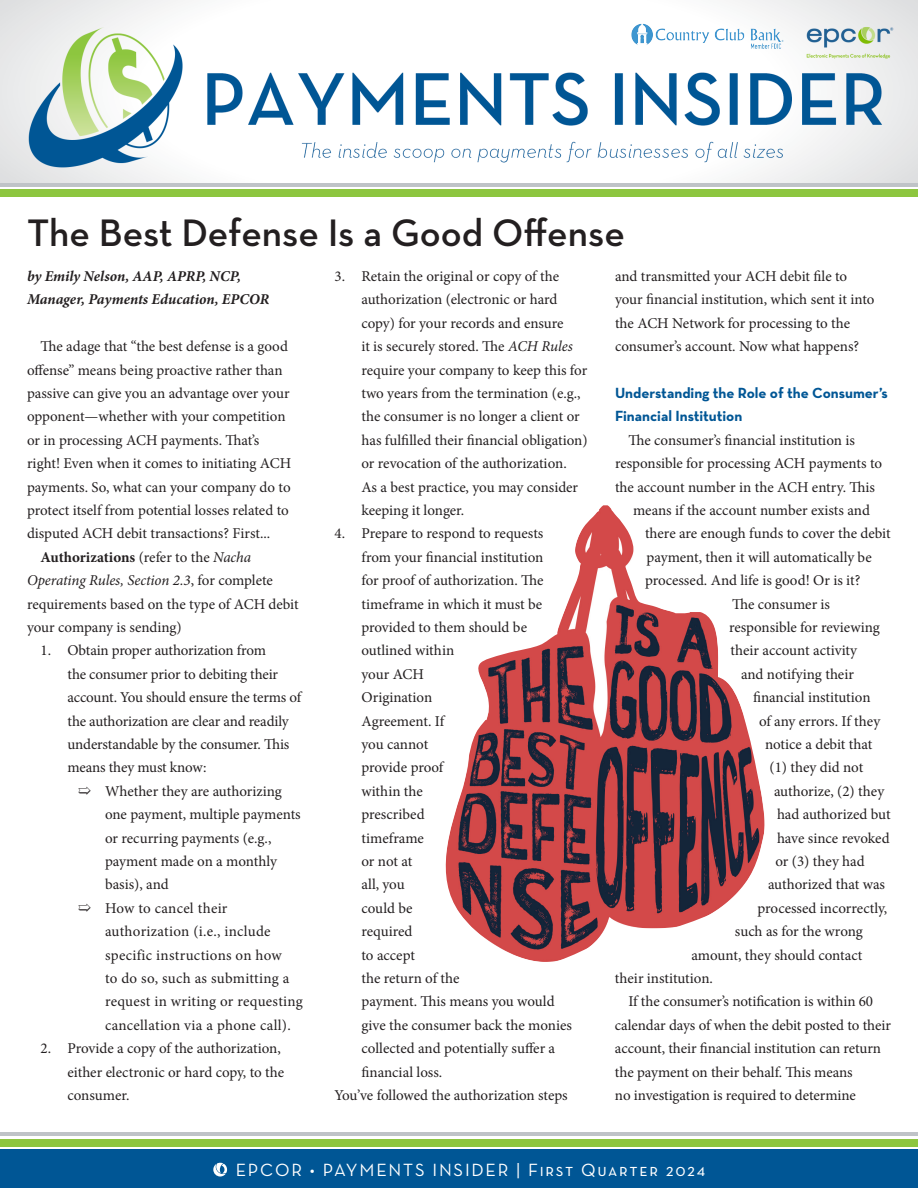
<style>
.page{position:relative;width:918px;height:1188px;background:#fff}
.page>*{position:absolute;margin:0;border:0;box-sizing:border-box;transform-origin:0 0}
.h1_headline{font:600 39px "Neutraface Text";color:#231f20}
.t1{font:18px "Neutraface Text";letter-spacing:.1em;color:#fff}
.body{font:15px/23.4px "Minion Pro";letter-spacing:-.005em;color:#231f20}
.body-2{font:15px/23.4px "Minion Pro";letter-spacing:.02em;color:#231f20}
.byline{font:italic 700 15px/23.4px "Minion Pro";color:#231f20}
.h2_sub-head{font:700 15px/23.4px "Neutraface Text";color:#005695}
.s1{font-weight:700}
.s2{font-style:italic}
</style>
<div class="page">
<img style="left:0;top:0;width:918px;height:184px">
<hr style="left:0;top:184px;width:918px;height:3px;background:#bfc3c7">
<div style="left:0;top:189px;width:918px;height:8px;background:#8dc63f"></div>
<div style="left:0;top:1149px;width:918px;height:39px;background:#005695"></div>
<hr style="left:0;top:1133px;width:918px;height:3px;background:#bfc3c7">
<div style="left:0;top:1139px;width:918px;height:7px;background:#8dc63f"></div>
<svg style="left:213px;top:1163px;width:14px;height:14px"></svg>
<img style="left:445px;top:505px;width:320px;height:457px">
<img style="left:622px;top:16px;width:170px;height:40px">
<h1 class="h1_headline" style="left:27px;top:209px;width:599px">The Best Defense Is a Good Offense</h1>
<p class="byline" style="left:27px;top:264px;width:244px">by Emily Nelson, AAP, APRP, NCP,<br>Manager, Payments Education, EPCOR</p>
<p class="body" style="left:27px;top:335px;width:266px;text-indent:14px">The adage that “the best defense is a good offense” means being proactive rather than passive can give you an advantage over your opponent—whether with your competition or in processing ACH payments. That’s right! Even when it comes to initiating ACH payments. So, what can your company do to protect itself from potential losses related to disputed ACH debit transactions? First...</p>
<p class="body" style="left:27px;top:545px;width:273px;text-indent:14px"><span class="s1">Authorizations</span> (refer to the <span class="s2">Nacha Operating Rules, Section 2.3</span>, for complete requirements based on the type of ACH debit your company is sending)</p>
<p class="body" style="left:68px;top:639px;width:235px;text-indent:-27px">1. Obtain proper authorization from<br>the consumer prior to debiting their account. You should ensure the terms of the authorization are clear and readily understandable by the consumer. This means they must know:</p>
<p class="body" style="left:105px;top:779px;width:197px;text-indent:-27px">➯ Whether they are authorizing one payment, multiple payments or recurring payments (e.g., payment made on a monthly basis), and</p>
<p class="body-2" style="left:105px;top:896px;width:200px;text-indent:-27px">➯ How to cancel their authorization (i.e., include specific instructions on how<br>to do so, such as submitting a request in writing or requesting cancellation via a phone call).</p>
<p class="body" style="left:68px;top:1037px;width:218px;text-indent:-27px">2. Provide a copy of the authorization, either electronic or hard copy, to the consumer.</p>
<p class="body" style="left:362px;top:264px;width:228px;text-indent:-27px">3. Retain the original or copy of the authorization (electronic or hard copy) for your records and ensure<br>it is securely stored. The <span class="s2">ACH Rules </span>require your company to keep this for two years from the termination (e.g., the consumer is no longer a client or has fulfilled their financial obligation) or revocation of the authorization.<br>As a best practice, you may consider keeping it longer.</p>
<p class="body" style="left:362px;top:522px;width:212px;text-indent:-27px">4. Prepare to respond to requests from your financial institution<br>for proof of authorization. The timeframe in which it must be provided to them should be outlined within<br>your ACH<br>Origination<br>Agreement. If<br>you cannot<br>provide proof<br>within the<br>prescribed<br>timeframe<br>or not at<br>all, you<br>could be<br>required<br>to accept<br>the return of the<br>payment. This means you would give the consumer back the monies collected and potentially suffer a financial loss.</p>
<p class="body" style="left:334px;top:1083px;width:235px">You’ve followed the authorization steps</p>
<p class="body" style="left:615px;top:264px;width:261px">and transmitted your ACH debit file to your financial institution, which sent it into the ACH Network for processing to the consumer’s account. Now what happens?</p>
<h2 class="h2_sub-head" style="left:615px;top:381px;width:274px">Understanding the Role of the Consumer’s<br>Financial Institution</h2>
<p class="body" style="left:628px;top:428px;width:228px">The consumer’s financial institution is</p>
<p class="body" style="left:615px;top:452px;width:269px">responsible for processing ACH payments to</p>
<p class="body" style="left:615px;top:475px;width:262px">the account number in the ACH entry. This</p>
<p class="body" style="left:633px;top:498px;width:238px">means if the account number exists and</p>
<p class="body" style="left:645px;top:522px;width:247px">there are enough funds to cover the debit</p>
<p class="body" style="left:646px;top:545px;width:227px">payment, then it will automatically be</p>
<p class="body" style="left:645px;top:569px;width:217px">processed. And life is good! Or is it?</p>
<p class="body" style="left:732px;top:592px;width:100px">The consumer is</p>
<p class="body" style="left:729px;top:615px;width:152px">responsible for reviewing</p>
<p class="body" style="left:730px;top:639px;width:128px">their account activity</p>
<p class="body" style="left:741px;top:662px;width:114px">and notifying their</p>
<p class="body" style="left:753px;top:686px;width:119px">financial institution</p>
<p class="body" style="left:759px;top:709px;width:123px">of any errors. If they</p>
<p class="body" style="left:765px;top:732px;width:109px">notice a debit that</p>
<p class="body" style="left:770px;top:756px;width:95px">(1) they did not</p>
<p class="body" style="left:774px;top:779px;width:112px">authorize, (2) they</p>
<p class="body" style="left:777px;top:803px;width:115px">had authorized but</p>
<p class="body" style="left:777px;top:826px;width:114px">have since revoked</p>
<p class="body" style="left:776px;top:849px;width:91px">or (3) they had</p>
<p class="body" style="left:768px;top:873px;width:119px">authorized that was</p>
<p class="body" style="left:757px;top:896px;width:131px">processed incorrectly,</p>
<p class="body" style="left:735px;top:920px;width:129px">such as for the wrong</p>
<p class="body" style="left:692px;top:943px;width:172px">amount, they should contact</p>
<p class="body" style="left:615px;top:966px;width:99px">their institution.</p>
<p class="body" style="left:615px;top:990px;width:278px;text-indent:14px">If the consumer’s notification is within 60 calendar days of when the debit posted to their account, their financial institution can return the payment on their behalf. This means<br>no investigation is required to determine</p>
<p class="t1" style="left:236px;top:1158px;width:471px">EPCOR • PAYMENTS INSIDER | First Quarter 2024</p>
</div>
